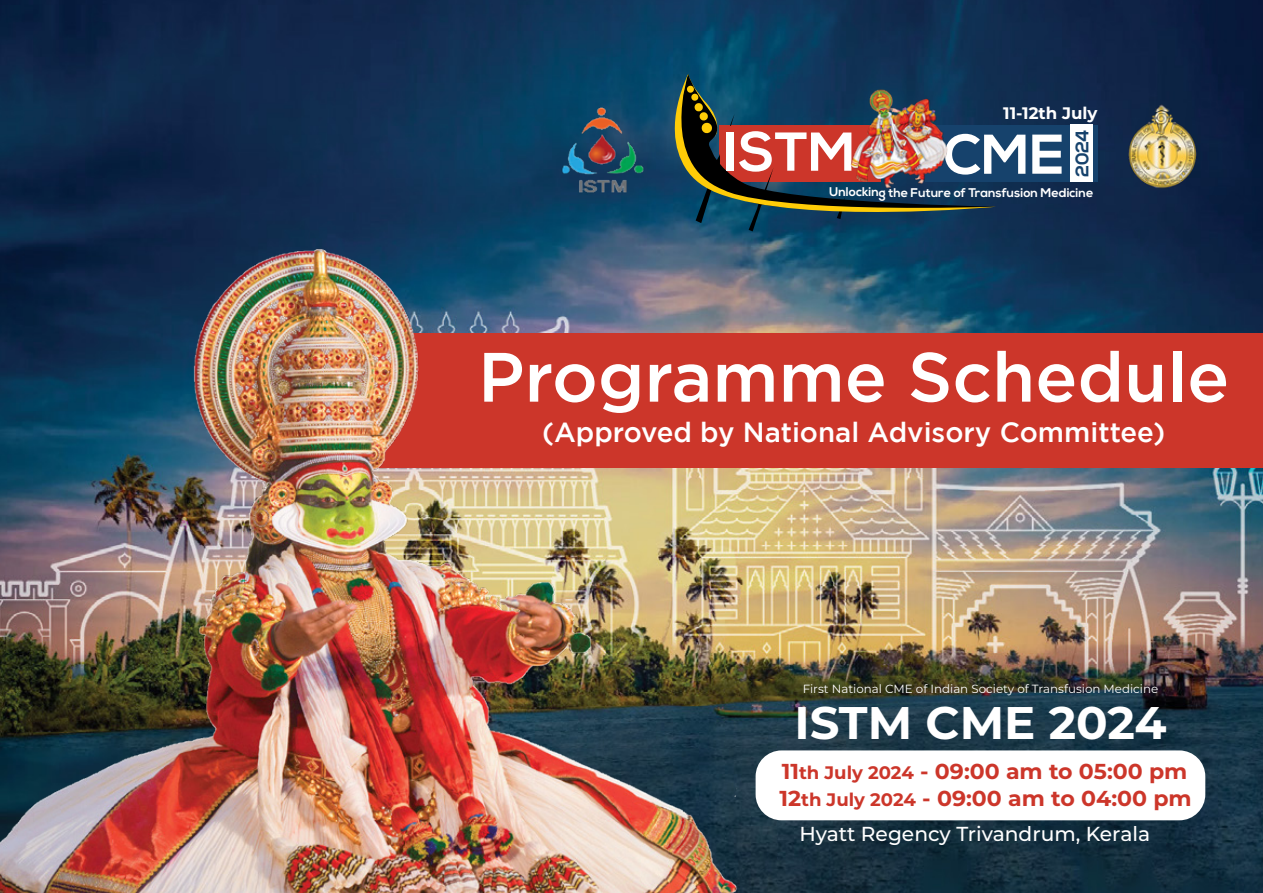
<style>
.page{position:relative;width:1263px;height:893px;background:#fff}
.page>*{position:absolute;margin:0;border:0;box-sizing:border-box;transform-origin:0 0}
.t1{font:500 69.6px "Gotham";color:#fff}
.t2{font:700 55.95px "Nexa";color:#fff}
.t3{font:700 54.6px "Nexa";color:#fff}
.t4{font:700 45.6px "Montserrat";color:#fff}
.t5{font:500 27.6px "Gotham";color:#fff}
.t6{font:700 21.6px/27.3px "Montserrat";color:#cc362a}
.t7{font:500 20.25px "Montserrat";color:#fff}
.t8{font:700 18.3px "Nexa";color:#16426c}
.t9{font:700 16.65px "Montserrat";color:#fff}
.t10{font:700 12.6px "Nexa";letter-spacing:-.005em;color:#fff}
.t11{font:11.85px "Montserrat";color:#fff}
.s1{font-size:18.15px}
</style>
<div class="page">
<img style="left:0;top:0;width:1263px;height:893px">
<div style="left:348px;top:333px;width:915px;height:135px;background:#cc362a"></div>
<img style="left:0;top:225px;width:748px;height:668px">
<img style="left:1122px;top:100px;width:83px;height:93px">
<img style="left:553px;top:95px;width:100px;height:108px">
<div style="left:926px;top:125px;width:172px;height:56px;background:#16426c"></div>
<div style="left:1070px;top:124px;width:23px;height:58px;background:#fff"></div>
<svg style="left:678px;top:225px;width:318px;height:6px;background:#0d4264"></svg>
<img style="left:659px;top:74px;width:337px;height:151px">
<div style="left:756px;top:750px;width:449px;height:70px;background:#fff;border-radius:26px"></div>
<p class="t9" style="left:1003px;top:101px;width:96px">11-12th July</p>
<h3 class="t3" style="left:723px;top:120px;width:134px">ISTM</h3>
<h2 class="t2" style="left:943px;top:122px;width:123px">CME</h2>
<p class="t8" style="left:1072px;top:177px;width:49px;rotate:-90deg">2024</p>
<p class="t10" style="left:829px;top:185px;width:266px">Unlocking the Future of Transfusion Medicine</p>
<h1 class="t1" style="left:478px;top:337px;width:753px">Programme Schedule</h1>
<p class="t5" style="left:542px;top:417px;width:625px">(Approved by National Advisory Committee)</p>
<p class="t11" style="left:803px;top:680px;width:357px">First National CME of Indian Society of Transfusion Medicine</p>
<h3 class="t4" style="left:794px;top:690px;width:374px">ISTM CME 2024</h3>
<p class="t6" style="left:779px;top:756px;width:414px">11<span class="s1">th July 2024</span> - 09:00 am to 05:00 pm<br>12<span class="s1">th July 2024</span> - 09:00 am to 04:00 pm</p>
<p class="t7" style="left:799px;top:820px;width:352px">Hyatt Regency Trivandrum, Kerala</p>
</div>
